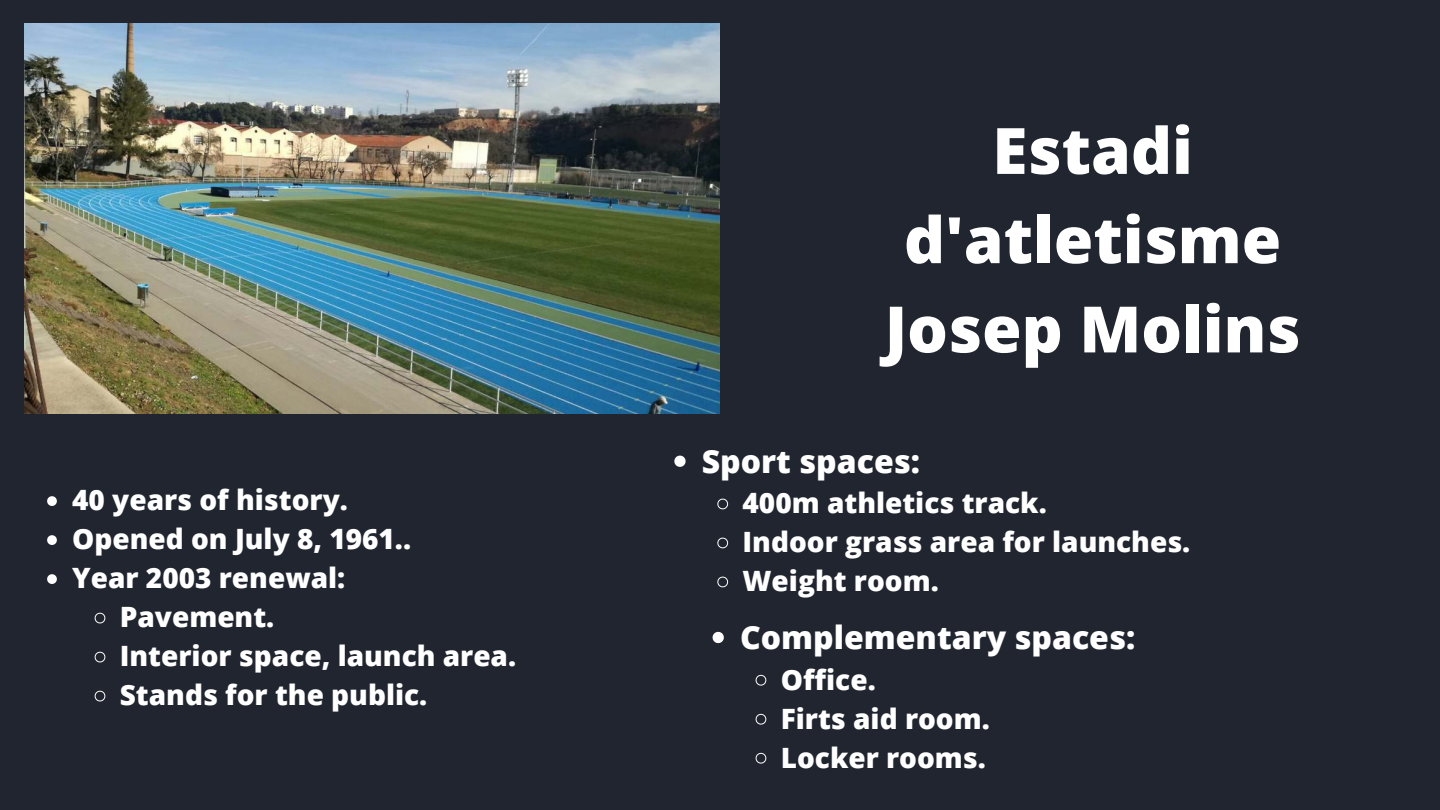
<style>
.page{position:relative;width:1440px;height:810px;background:#20252f}
.page>*{position:absolute;margin:0;border:0;box-sizing:border-box;transform-origin:0 0}
.t1{font:800 64px/89.2px "Open Sans";color:#fff;text-align:center}
.t2{font:800 32px "Open Sans";color:#fff}
.t3{font:800 28px/39px "Open Sans";color:#fff}
</style>
<div class="page">
<img style="left:25px;top:24px;width:695px;height:390px">
<svg style="left:47px;top:496px;width:10px;height:10px"></svg>
<svg style="left:47px;top:535px;width:10px;height:10px"></svg>
<svg style="left:47px;top:574px;width:10px;height:10px"></svg>
<svg style="left:94px;top:612px;width:12px;height:12px"></svg>
<svg style="left:94px;top:651px;width:12px;height:12px"></svg>
<svg style="left:94px;top:690px;width:12px;height:12px"></svg>
<svg style="left:674px;top:456px;width:12px;height:11px"></svg>
<svg style="left:717px;top:498px;width:11px;height:12px"></svg>
<svg style="left:717px;top:537px;width:11px;height:12px"></svg>
<svg style="left:717px;top:576px;width:11px;height:12px"></svg>
<svg style="left:713px;top:632px;width:11px;height:11px"></svg>
<svg style="left:755px;top:675px;width:12px;height:11px"></svg>
<svg style="left:755px;top:714px;width:12px;height:11px"></svg>
<svg style="left:755px;top:753px;width:12px;height:11px"></svg>
<p class="t3" style="left:72px;top:479px;width:277px">40 years of history.</p>
<p class="t3" style="left:72px;top:518px;width:340px">Opened on July 8, 1961..</p>
<p class="t3" style="left:72px;top:557px;width:275px">Year 2003 renewal:</p>
<p class="t3" style="left:120px;top:596px;width:156px">Pavement.</p>
<p class="t3" style="left:120px;top:635px;width:398px">Interior space, launch area.</p>
<p class="t3" style="left:120px;top:674px;width:309px">Stands for the public.</p>
<h1 class="t1" style="left:885px;top:103px;width:417px">Estadi d'atletisme<br>Josep Molins</h1>
<p class="t2" style="left:702px;top:437px;width:220px">Sport spaces:</p>
<p class="t3" style="left:743px;top:482px;width:449px">400m athletics track.<br>Indoor grass area for launches.<br>Weight room.</p>
<p class="t2" style="left:740px;top:613px;width:397px">Complementary spaces:</p>
<p class="t3" style="left:781px;top:658px;width:211px">Office.<br>Firts aid room.<br>Locker rooms.</p>
</div>
